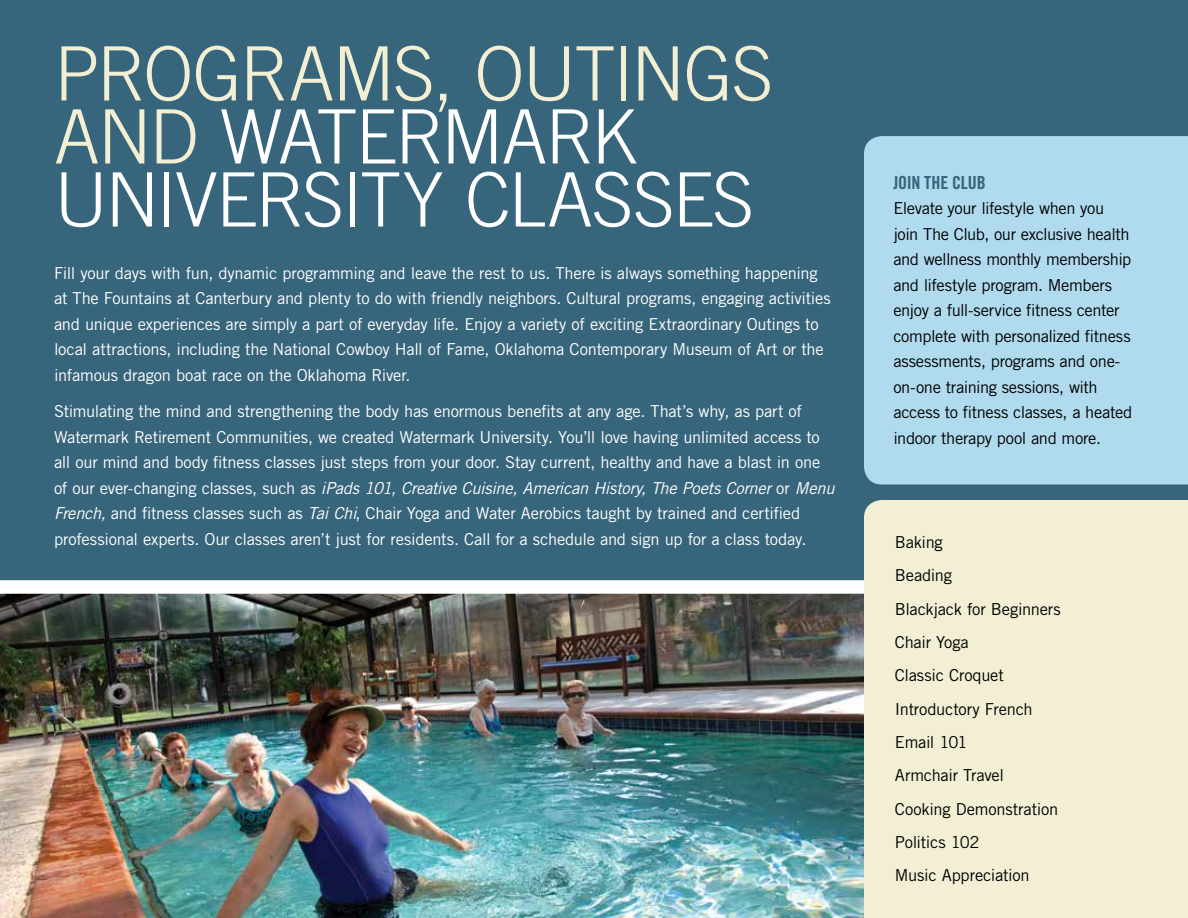
<style>
.page{position:relative;width:1188px;height:918px;background:#fff}
.page>*{position:absolute;margin:0;border:0;box-sizing:border-box;transform-origin:0 0}
.t1{font:300 75px/63px "Trade Gothic";letter-spacing:-.03em;color:#fff}
.t2{font:18px "Trade Gothic Bold Cond Twenty";letter-spacing:-.01em;color:#37657b}
.t3{font:16.5px/25.5px "Trade Gothic";letter-spacing:-.015em;color:#fff}
.t4{font:16.5px/33.3px "Trade Gothic";letter-spacing:-.02em;color:#000}
.s1{color:#f3efd4}
.s2{font-style:italic}
</style>
<div class="page">
<img style="left:0;top:594px;width:864px;height:324px">
<div style="left:0;top:0;width:1188px;height:594px;background:#37657b"></div>
<div style="left:864px;top:500px;width:324px;height:418px;background:#f3efd4"></div>
<div style="left:864px;top:136px;width:324px;height:348px;background:#b0daed"></div>
<h1 class="t1" style="left:54px;top:41px;width:721px"><span class="s1">PROGRAMS, OUTINGS<br>AND</span> WATERMARK<br>UNIVERSITY CLASSES</h1>
<p class="t3" style="left:54px;top:260px;width:778px">Fill your days with fun, dynamic programming and leave the rest to us. There is always something happening at The Fountains at Canterbury and plenty to do with friendly neighbors. Cultural programs, engaging activities and unique experiences are simply a part of everyday life. Enjoy a variety of exciting Extraordinary Outings to local attractions, including the National Cowboy Hall of Fame, Oklahoma Contemporary Museum of Art or the infamous dragon boat race on the Oklahoma River.</p>
<p class="t3" style="left:54px;top:398px;width:782px">Stimulating the mind and strengthening the body has enormous benefits at any age. That’s why, as part of Watermark Retirement Communities, we created Watermark University. You’ll love having unlimited access to all our mind and body fitness classes just steps from your door. Stay current, healthy and have a blast in one of our ever-changing classes, such as <span class="s2">iPads 101, Creative Cuisine, American History, The Poets Corner</span> or <span class="s2">Menu French,</span> and fitness classes such as <span class="s2">Tai Chi</span>, Chair Yoga and Water Aerobics taught by trained and certified professional experts. Our classes aren’t just for residents. Call for a schedule and sign up for a class today.</p>
<p class="t2" style="left:893px;top:171px;width:94px">JOIN THE CLUB</p>
<p class="t4" style="left:893px;top:195px;width:240px;line-height:25.5px">Elevate your lifestyle when you join The Club, our exclusive health and wellness monthly membership and lifestyle program. Members enjoy a full-service fitness center complete with personalized fitness assessments, programs and one&shy;on-one training sessions, with access to fitness classes, a heated indoor therapy pool and more.</p>
<p class="t4" style="left:895px;top:525px;width:167px">Baking<br>Beading<br>Blackjack for Beginners<br>Chair Yoga<br>Classic Croquet<br>Introductory French<br>Email 101<br>Armchair Travel<br>Cooking Demonstration<br>Politics 102<br>Music Appreciation</p>
</div>
